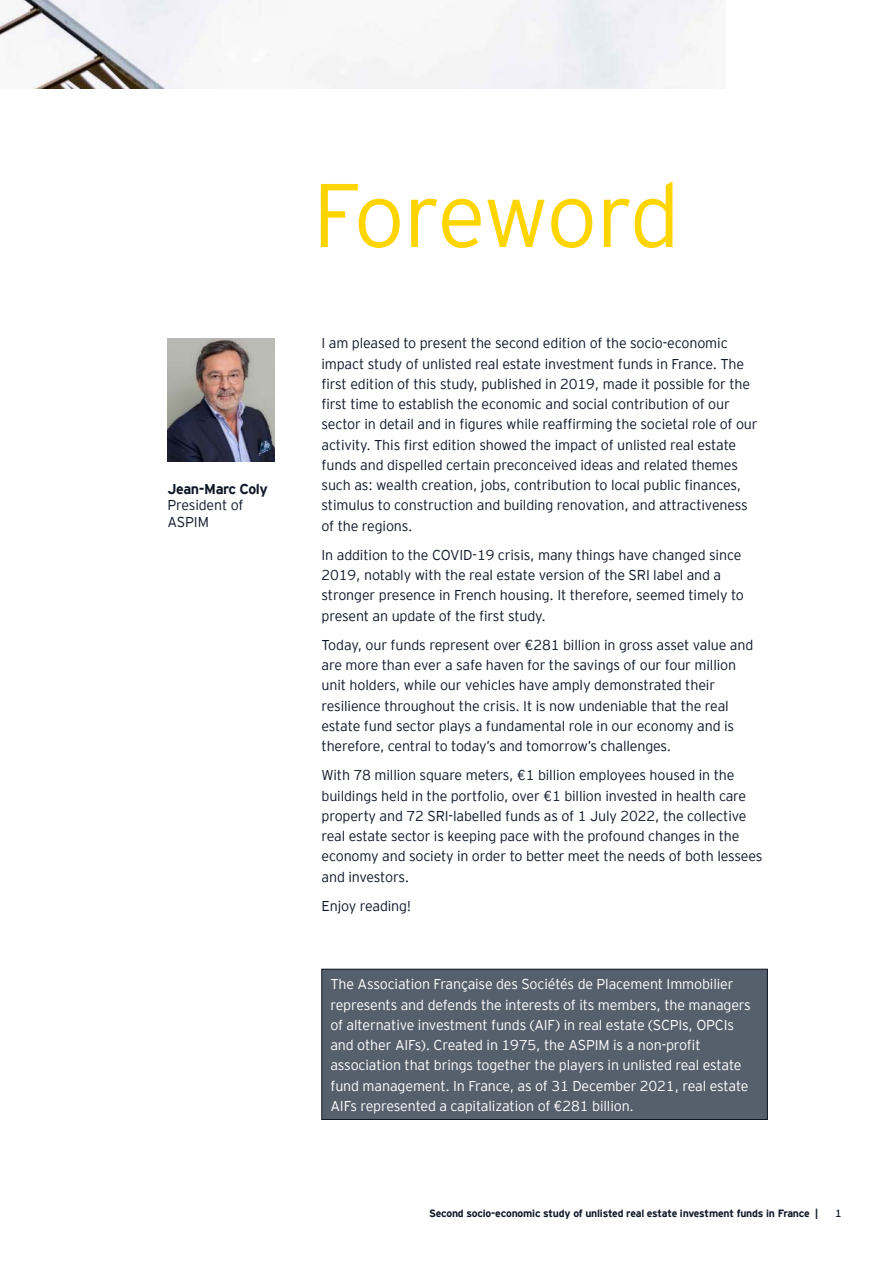
<style>
.page{position:relative;width:893px;height:1263px;background:#fff}
.page>*{position:absolute;margin:0;border:0;box-sizing:border-box;transform-origin:0 0}
.t1{font:300 90px "EY Interstate";letter-spacing:-.03em;color:#ffd500}
.t2{font:300 14.25px/20.2px "EY Interstate";letter-spacing:-.01em;color:#0f1727}
.t3{font:300 14.25px/20.2px "EY Interstate";letter-spacing:-.01em;color:#fff}
.t4{font:700 14.25px "EY Interstate";letter-spacing:-.03em;color:#0f1727}
.t5{font:700 10.5px "EY Interstate";letter-spacing:-.02em;color:#0f1727}
.t6{font:10.5px "EY Interstate";color:#0f1727}
</style>
<div class="page">
<img style="left:0;top:0;width:715px;height:89px">
<div style="left:322px;top:969px;width:445px;height:150px;background:#55606c"></div>
<div style="left:322px;top:969px;width:445px;height:151px;border:1px solid #0f1727"></div>
<img style="left:167px;top:338px;width:108px;height:124px">
<p class="t4" style="left:167px;top:478px;width:102px">Jean-Marc Coly</p>
<p class="t2" style="left:167px;top:496px;width:78px;line-height:16.5px">President of<br>ASPIM</p>
<h1 class="t1" style="left:313px;top:151px;width:369px">Foreword</h1>
<p class="t2" style="left:322px;top:332px;width:438px">I am pleased to present the second edition of the socio-economic impact study of unlisted real estate investment funds in France. The first edition of this study, published in 2019, made it possible for the first time to establish the economic and social contribution of our sector in detail and in figures while reaffirming the societal role of our activity. This first edition showed the impact of unlisted real estate funds and dispelled certain preconceived ideas and related themes such as: wealth creation, jobs, contribution to local public finances, stimulus to construction and building renovation, and attractiveness of the regions.</p>
<p class="t2" style="left:322px;top:544px;width:424px">In addition to the COVID-19 crisis, many things have changed since 2019, notably with the real estate version of the SRI label and a stronger presence in French housing. It therefore, seemed timely to present an update of the first study.</p>
<p class="t2" style="left:322px;top:634px;width:433px">Today, our funds represent over €281 billion in gross asset value and are more than ever a safe haven for the savings of our four million unit holders, while our vehicles have amply demonstrated their resilience throughout the crisis. It is now undeniable that the real estate fund sector plays a fundamental role in our economy and is therefore, central to today’s and tomorrow’s challenges.</p>
<p class="t2" style="left:322px;top:764px;width:443px">With 78 million square meters, €1 billion employees housed in the buildings held in the portfolio, over €1 billion invested in health care property and 72 SRI-labelled funds as of 1 July 2022, the collective real estate sector is keeping pace with the profound changes in the economy and society in order to better meet the needs of both lessees and investors.</p>
<p class="t2" style="left:322px;top:895px;width:91px">Enjoy reading!</p>
<p class="t3" style="left:330px;top:973px;width:422px">The Association Française des Sociétés de Placement Immobilier represents and defends the interests of its members, the managers of alternative investment funds (AIF) in real estate (SCPIs, OPCIs and other AIFs). Created in 1975, the ASPIM is a non-profit association that brings together the players in unlisted real estate fund management. In France, as of 31 December 2021, real estate AIFs represented a capitalization of €281 billion.</p>
<p class="t5" style="left:429px;top:1206px;width:391px">Second socio-economic study of unlisted real estate investment funds in France |</p>
<p class="t6" style="left:835px;top:1206px;width:8px">1</p>
</div>
